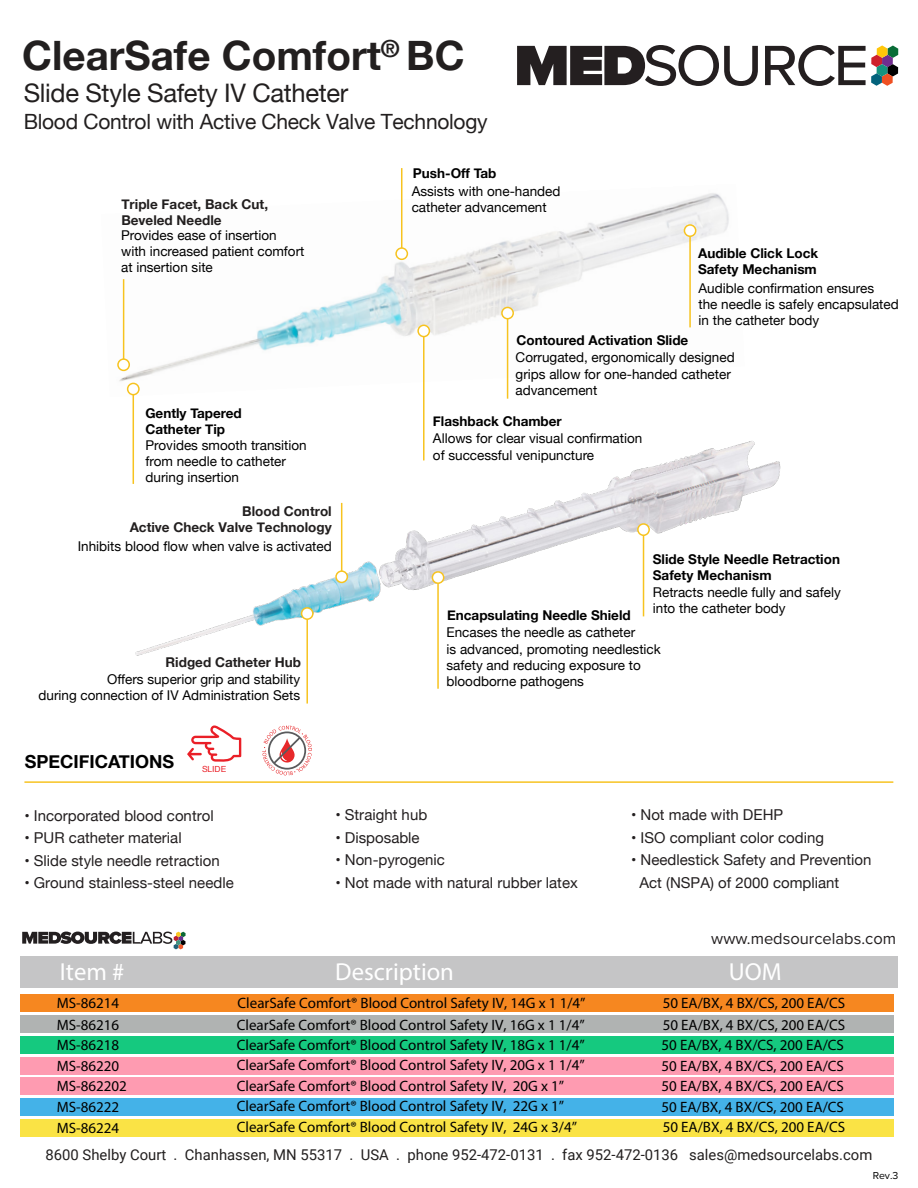
<style>
.page{position:relative;width:918px;height:1188px;background:#fff}
.page>*{position:absolute;margin:0;border:0;box-sizing:border-box;transform-origin:0 0}
.t1{font:700 40.5px "Helvetica Neue";color:#221f1f}
.t2{font:25.5px "Helvetica Neue";letter-spacing:-.015em;color:#221f1f}
.t3{font:24.75px "Myriad Pro";color:#fff}
.t4{font:21px "Helvetica Neue";letter-spacing:-.015em;color:#221f1f}
.t5{font:700 18px "Helvetica Neue";color:#000}
.t6{font:16.5px "Proxima Nova";color:#231f20}
.t7{font:15px/20.4px "Myriad Pro";color:#000}
.t8{font:15px/22.5px "Helvetica Neue";color:#231f20}
.t9{font:14.85px "Roboto";color:#221f1f}
.t10{font:13.5px/16.2px "Helvetica Neue";color:#000}
.t11{font:700 13.5px/16.2px "Helvetica Neue";color:#000}
.t12{font:700 13.5px/16.2px "Helvetica Neue";color:#221f1f}
.t13{font:13.5px "Helvetica Neue";color:#010101}
.t14{font:10.5px "Proxima Nova";color:#000}
.t15{font:8.4px "Helvetica";color:#ea1f27}
</style>
<div class="page">
<img style="left:132px;top:409px;width:649px;height:247px">
<div style="left:20px;top:956px;width:878px;height:32px;background:#c5c5c6"></div>
<svg style="left:22px;top:932px;width:164px;height:17px"></svg>
<div style="left:20px;top:994px;width:874px;height:18px;background:#f68720"></div>
<div style="left:20px;top:1015px;width:874px;height:18px;background:#b0b3b2"></div>
<div style="left:20px;top:1036px;width:874px;height:18px;background:#15c97f"></div>
<div style="left:20px;top:1057px;width:874px;height:18px;background:#fe9bb1"></div>
<div style="left:20px;top:1077px;width:874px;height:18px;background:#fe9bb1"></div>
<div style="left:20px;top:1098px;width:874px;height:18px;background:#44b2e8"></div>
<div style="left:20px;top:1119px;width:874px;height:18px;background:#fae345"></div>
<hr style="left:24px;top:781px;width:869px;height:2px;background:#f7c322">
<svg style="left:517px;top:45px;width:381px;height:41px"></svg>
<img style="left:119px;top:183px;width:610px;height:214px">
<svg style="left:187px;top:725px;width:54px;height:37px"></svg>
<hr style="left:423px;top:331px;width:2px;height:129px;background:#f7c31f">
<svg style="left:417px;top:325px;width:13px;height:12px"></svg>
<hr style="left:133px;top:389px;width:1px;height:95px;background:#f7c31f">
<svg style="left:127px;top:383px;width:13px;height:12px"></svg>
<hr style="left:123px;top:279px;width:1px;height:86px;background:#f7c31f">
<svg style="left:117px;top:358px;width:13px;height:13px"></svg>
<hr style="left:306px;top:613px;width:2px;height:91px;background:#f7c31f">
<svg style="left:301px;top:607px;width:13px;height:13px"></svg>
<hr style="left:341px;top:503px;width:1px;height:74px;background:#f7c31f">
<svg style="left:335px;top:570px;width:13px;height:13px"></svg>
<hr style="left:507px;top:313px;width:1px;height:86px;background:#f7c31f">
<svg style="left:501px;top:307px;width:13px;height:12px"></svg>
<hr style="left:689px;top:230px;width:2px;height:97px;background:#f7c31f">
<svg style="left:684px;top:224px;width:12px;height:13px"></svg>
<hr style="left:401px;top:168px;width:1px;height:86px;background:#f7c31f">
<svg style="left:395px;top:247px;width:13px;height:13px"></svg>
<hr style="left:437px;top:577px;width:2px;height:112px;background:#f7c31f">
<svg style="left:432px;top:571px;width:12px;height:13px"></svg>
<hr style="left:643px;top:529px;width:1px;height:87px;background:#f7c31f">
<svg style="left:637px;top:523px;width:13px;height:13px"></svg>
<svg style="left:262px;top:726px;width:50px;height:50px"></svg>
<h1 class="t1" style="left:22px;top:24px;width:444px">ClearSafe Comfort<sup>®</sup> BC</h1>
<h2 class="t2" style="left:24px;top:74px;width:326px">Slide Style Safety IV Catheter</h2>
<h3 class="t4" style="left:24px;top:106px;width:465px">Blood Control with Active Check Valve Technology</h3>
<p class="t12" style="left:121px;top:196px;width:148px">Triple Facet, Back Cut,<br>Beveled Needle</p>
<p class="t10" style="left:121px;top:228px;width:185px">Provides ease of insertion with increased patient comfort at insertion site</p>
<p class="t11" style="left:145px;top:405px;width:98px">Gently Tapered<br>Catheter Tip</p>
<p class="t10" style="left:146px;top:438px;width:163px">Provides smooth transition from needle to catheter during insertion</p>
<p class="t12" style="left:130px;top:503px;width:204px;text-align:right">Blood Control<br>Active Check Valve Technology</p>
<p class="t13" style="left:78px;top:536px;width:256px">Inhibits blood flow when valve is activated</p>
<p class="t12" style="left:166px;top:654px;width:137px">Ridged Catheter Hub</p>
<p class="t10" style="left:39px;top:672px;width:263px;text-align:right">Offers superior grip and stability<br>during connection of IV Administration Sets</p>
<h3 class="t5" style="left:25px;top:747px;width:151px">SPECIFICATIONS</h3>
<p class="t15" style="left:202px;top:763px;width:26px">SLIDE</p>
<p class="t11" style="left:413px;top:165px;width:85px">Push-Off Tab</p>
<p class="t10" style="left:412px;top:184px;width:150px">Assists with one-handed catheter advancement</p>
<p class="t11" style="left:698px;top:246px;width:122px">Audible Click Lock<br>Safety Mechanism</p>
<p class="t10" style="left:699px;top:281px;width:202px">Audible confirmation ensures<br>the needle is safely encapsulated in the catheter body</p>
<p class="t11" style="left:516px;top:333px;width:173px">Contoured Activation Slide</p>
<p class="t10" style="left:516px;top:350px;width:221px">Corrugated, ergonomically designed grips allow for one-handed catheter advancement</p>
<p class="t11" style="left:433px;top:414px;width:130px">Flashback Chamber</p>
<p class="t10" style="left:433px;top:431px;width:211px">Allows for clear visual confirmation of successful venipuncture</p>
<p class="t11" style="left:653px;top:551px;width:189px">Slide Style Needle Retraction<br>Safety Mechanism</p>
<p class="t10" style="left:653px;top:585px;width:190px">Retracts needle fully and safely into the catheter body</p>
<p class="t11" style="left:447px;top:607px;width:185px">Encapsulating Needle Shield</p>
<p class="t10" style="left:447px;top:625px;width:216px">Encases the needle as catheter<br>is advanced, promoting needlestick safety and reducing exposure to bloodborne pathogens</p>
<p class="t8" style="left:24px;top:805px;width:191px">• Incorporated blood control</p>
<p class="t8" style="left:24px;top:827px;width:159px">• PUR catheter material</p>
<p class="t8" style="left:24px;top:850px;width:197px">• Slide style needle retraction</p>
<p class="t8" style="left:24px;top:872px;width:211px">• Ground stainless-steel needle</p>
<p class="t8" style="left:335px;top:805px;width:93px">• Straight hub</p>
<p class="t8" style="left:335px;top:827px;width:86px">• Disposable</p>
<p class="t8" style="left:335px;top:850px;width:111px">• Non-pyrogenic</p>
<p class="t8" style="left:335px;top:872px;width:244px">• Not made with natural rubber latex</p>
<p class="t8" style="left:631px;top:805px;width:154px">• Not made with DEHP</p>
<p class="t8" style="left:631px;top:827px;width:194px">• ISO compliant color coding</p>
<p class="t8" style="left:639px;top:850px;width:234px;text-indent:-8px">• Needlestick Safety and Prevention<br>Act (NSPA) of 2000 compliant</p>
<p class="t6" style="left:711px;top:926px;width:186px">www.medsourcelabs.com</p>
<h3 class="t3" style="left:60px;top:957px;width:66px">Item #</h3>
<h3 class="t3" style="left:335px;top:957px;width:120px">Description</h3>
<h3 class="t3" style="left:729px;top:957px;width:54px">UOM</h3>
<p class="t7" style="left:57px;top:1014px;width:72px">MS-86216<br>MS-86218<br>MS-86220<br>MS-862202<br>MS-86222<br>MS-86224</p>
<p class="t7" style="left:238px;top:993px;width:349px">ClearSafe Comfort® Blood Control Safety IV, 14G x 1 1/4”</p>
<p class="t7" style="left:237px;top:1035px;width:349px">ClearSafe Comfort® Blood Control Safety IV, 18G x 1 1/4” ClearSafe Comfort® Blood Control Safety IV, 20G x 1 1/4” ClearSafe Comfort® Blood Control Safety IV, 20G x 1” ClearSafe Comfort® Blood Control Safety IV, 22G x 1” ClearSafe Comfort® Blood Control Safety IV, 24G x 3/4”</p>
<p class="t7" style="left:57px;top:993px;width:64px">MS-86214</p>
<p class="t7" style="left:663px;top:993px;width:184px">50 EA/BX, 4 BX/CS, 200 EA/CS</p>
<p class="t7" style="left:662px;top:1035px;width:184px;text-align:justify">50 EA/BX, 4 BX/CS, 200 EA/CS 50 EA/BX, 4 BX/CS, 200 EA/CS 50 EA/BX, 4 BX/CS, 200 EA/CS 50 EA/BX, 4 BX/CS, 200 EA/CS</p>
<p class="t7" style="left:237px;top:1014px;width:349px">ClearSafe Comfort® Blood Control Safety IV, 16G x 1 1/4”</p>
<p class="t7" style="left:663px;top:1014px;width:184px">50 EA/BX, 4 BX/CS, 200 EA/CS</p>
<p class="t7" style="left:663px;top:1117px;width:184px">50 EA/BX, 4 BX/CS, 200 EA/CS</p>
<p class="t9" style="left:46px;top:1144px;width:828px">8600 Shelby Court . Chanhassen, MN 55317 . USA . phone 952-472-0131 . fax 952-472-0136 sales@medsourcelabs.com</p>
<p class="t14" style="left:873px;top:1168px;width:27px">Rev.3</p>
</div>
